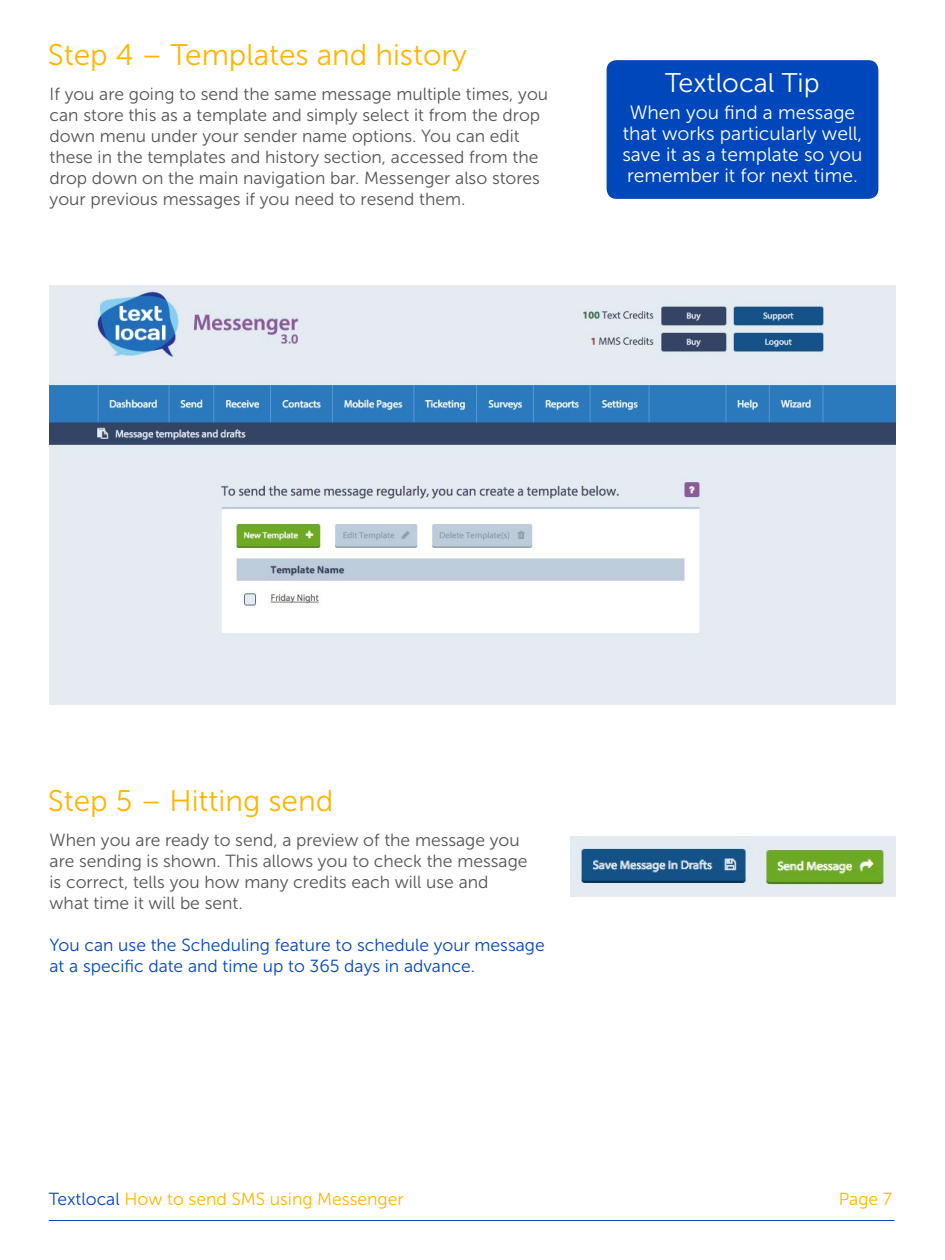
<style>
.page{position:relative;width:945px;height:1260px;background:#fff}
.page>*{position:absolute;margin:0;border:0;box-sizing:border-box;transform-origin:0 0}
.t1{font:29.75px "Museo Sans 300";color:#ffb500}
.t2{font:26.95px "Museo Sans 300";color:#fff}
.t3{font:19.25px/21px "Museo Sans 300";color:#fff;text-align:center}
.t4{font:17.5px/21px "Museo Sans 300";color:#565454}
.t5{font:17.5px/21px "Museo Sans 300";color:#0047bb}
.t6{font:17.5px "Museo Sans 300";color:#ffb500}
.s1{color:#0047bb}
</style>
<div class="page">
<img style="left:570px;top:836px;width:325px;height:61px">
<img style="left:50px;top:285px;width:845px;height:420px">
<hr style="left:49px;top:1220px;width:846px;height:1px;background:#0047bb">
<div style="left:607px;top:60px;width:271px;height:139px;background:#0047bb;border-radius:10px"></div>
<h1 class="t1" style="left:48px;top:39px;width:421px">Step 4 – Templates and history</h1>
<p class="t4" style="left:50px;top:84px;width:500px">If you are going to send the same message multiple times, you can store this as a template and simply select it from the drop down menu under your sender name options. You can edit these in the templates and history section, accessed from the drop down on the main navigation bar. Messenger also stores your previous messages if you need to resend them.</p>
<h2 class="t2" style="left:665px;top:68px;width:156px">Textlocal Tip</h2>
<p class="t3" style="left:622px;top:102px;width:242px">When you find a message that works particularly well, save it as a template so you remember it for next time.</p>
<h1 class="t1" style="left:48px;top:785px;width:287px">Step 5 – Hitting send</h1>
<p class="t4" style="left:50px;top:830px;width:479px">When you are ready to send, a preview of the message you are sending is shown. This allows you to check the message is correct, tells you how many credits each will use and what time it will be sent.</p>
<p class="t5" style="left:50px;top:935px;width:497px">You can use the Scheduling feature to schedule your message at a specific date and time up to 365 days in advance.</p>
<p class="t6" style="left:49px;top:1189px;width:356px"><span class="s1">Textlocal</span> How to send SMS using Messenger</p>
<p class="t6" style="left:839px;top:1189px;width:55px">Page 7</p>
</div>
